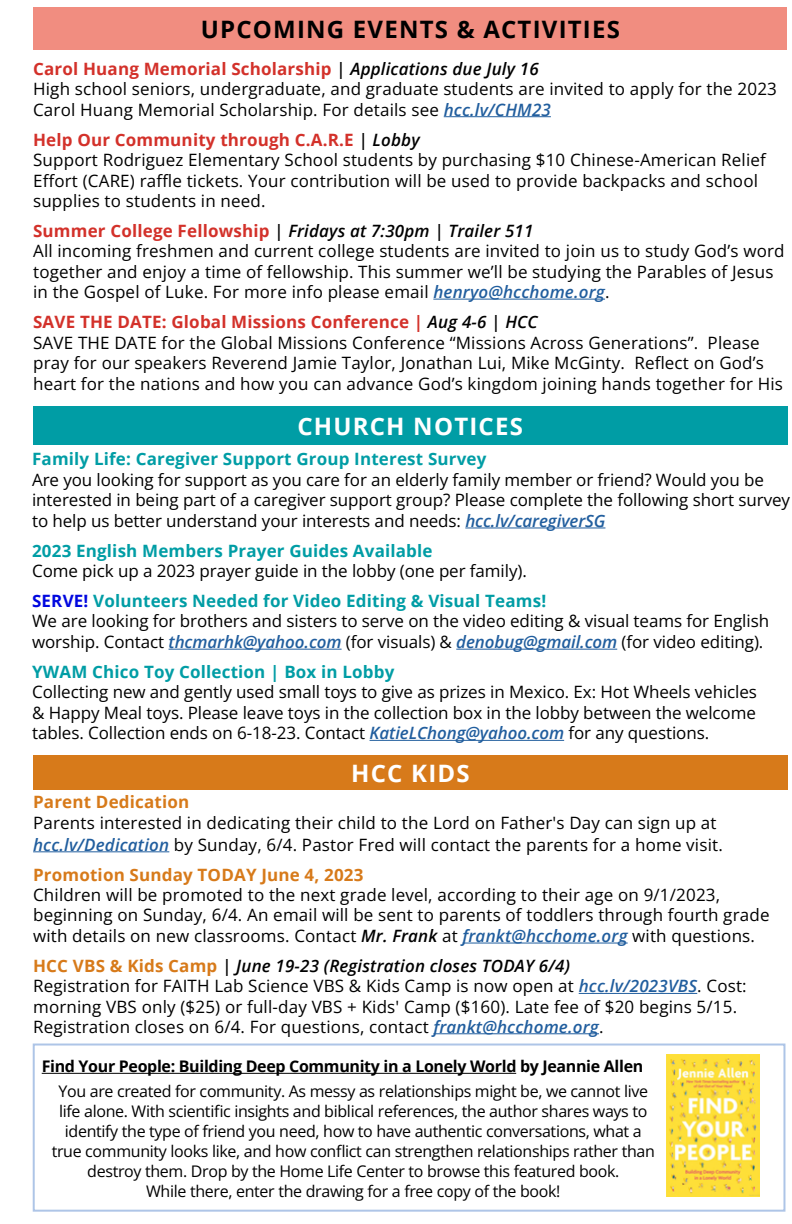
<style>
.page{position:relative;width:792px;height:1224px;background:#fff}
.page>*{position:absolute;margin:0;border:0;box-sizing:border-box;transform-origin:0 0}
.t1{font:700 24px "Open Sans";letter-spacing:.05em;color:#000}
.t2{font:700 24px "Open Sans";letter-spacing:.05em;color:#fff}
.t3{font:17px/20.4px "Open Sans";letter-spacing:.01em;color:#000}
.t4{font:700 17px "Open Sans";letter-spacing:.01em;color:#009da5}
.t5{font:700 17px "Open Sans";letter-spacing:.01em;color:#d77a1a}
.t6{font:16px/20px "Open Sans";letter-spacing:-.02em;color:#000;text-align:center}
.t7{font:700 16px "Open Sans";letter-spacing:-.02em;color:#000}
.s1{font-weight:700;color:#d3312a}
.s2{font-weight:600;font-style:italic}
.s3{font-style:italic;color:#215e9e}
.s4{font-weight:600;font-style:italic;color:#215e9e}
.s5{font-weight:700;color:#0007df}
.s6{font-weight:700;color:#009da5}
.s7{font-weight:700;color:#d77a1a}
</style>
<div class="page">
<div style="left:34px;top:8px;width:753px;height:42px;background:#f18d80"></div>
<div style="left:33px;top:1044px;width:752px;height:168px;background:#fff;border:2px solid #aec5e7"></div>
<hr style="left:42px;top:1073px;width:474px;height:1px;background:#000">
<img style="left:667px;top:1055px;width:93px;height:141px">
<div style="left:33px;top:407px;width:754px;height:38px;background:#009da5"></div>
<hr style="left:465px;top:528px;width:140px;height:1px;background:#215e9e">
<hr style="left:169px;top:649px;width:173px;height:1px;background:#215e9e">
<hr style="left:456px;top:649px;width:161px;height:1px;background:#215e9e">
<hr style="left:370px;top:740px;width:194px;height:1px;background:#215e9e">
<hr style="left:444px;top:116px;width:107px;height:1px;background:#215e9e">
<hr style="left:433px;top:299px;width:172px;height:1px;background:#215e9e">
<div style="left:33px;top:755px;width:755px;height:34px;background:#d77a1a"></div>
<hr style="left:33px;top:851px;width:136px;height:1px;background:#215e9e">
<hr style="left:463px;top:943px;width:165px;height:1px;background:#215e9e">
<hr style="left:579px;top:993px;width:118px;height:1px;background:#215e9e">
<hr style="left:433px;top:1033px;width:166px;height:1px;background:#215e9e">
<h1 class="t1" style="left:201px;top:12px;width:421px">UPCOMING EVENTS &amp; ACTIVITIES</h1>
<p class="t3" style="left:33px;top:58px;width:745px"><span class="s1">Carol Huang Memorial Scholarship</span> <span class="s2">| Applications due July 16<br></span>High school seniors, undergraduate, and graduate students are invited to apply for the 2023<br>Carol Huang Memorial Scholarship. For details see <span class="s3">hcc.lv/CHM23</span></p>
<p class="t3" style="left:33px;top:129px;width:734px"><span class="s1">Help Our Community through C.A.R.E</span> <span class="s2">| Lobby<br></span>Support Rodriguez Elementary School students by purchasing $10 Chinese-American Relief Effort (CARE) raffle tickets. Your contribution will be used to provide backpacks and school supplies to students in need.</p>
<p class="t3" style="left:33px;top:220px;width:753px"><span class="s1">Summer College Fellowship</span> <span class="s2">| Fridays at 7:30pm | Trailer 511<br></span>All incoming freshmen and current college students are invited to join us to study God’s word together and enjoy a time of fellowship. This summer we’ll be studying the Parables of Jesus in the Gospel of Luke. For more info please email <span class="s3">henryo@hcchome.org</span>.</p>
<p class="t3" style="left:33px;top:312px;width:751px"><span class="s1">SAVE THE DATE: Global Missions Conference |</span> <span class="s2">Aug 4-6 | HCC<br></span>SAVE THE DATE for the Global Missions Conference “Missions Across Generations”. Please pray for our speakers Reverend Jamie Taylor, Jonathan Lui, Mike McGinty. Reflect on God’s heart for the nations and how you can advance God’s kingdom joining hands together for His</p>
<h1 class="t2" style="left:297px;top:409px;width:227px">CHURCH NOTICES</h1>
<p class="t4" style="left:32px;top:447px;width:456px">Family Life: Caregiver Support Group Interest Survey</p>
<p class="t3" style="left:32px;top:469px;width:760px">Are you looking for support as you care for an elderly family member or friend? Would you be interested in being part of a caregiver support group? Please complete the following short survey to help us better understand your interests and needs: <span class="s4">hcc.lv/caregiverSG</span></p>
<p class="t4" style="left:32px;top:539px;width:402px">2023 English Members Prayer Guides Available</p>
<p class="t3" style="left:32px;top:555px;width:516px;line-height:30px">Come pick up a 2023 prayer guide in the lobby (one per family).<br><span class="s5">SERVE!</span> <span class="s6">Volunteers Needed for Video Editing &amp; Visual Teams!</span></p>
<p class="t3" style="left:32px;top:611px;width:739px">We are looking for brothers and sisters to serve on the video editing &amp; visual teams for English worship. Contact <span class="s4">thcmarhk@yahoo.com</span> (for visuals) &amp; <span class="s4">denobug@gmail.com</span> (for video editing).</p>
<p class="t4" style="left:32px;top:660px;width:364px">YWAM Chico Toy Collection | Box in Lobby</p>
<p class="t3" style="left:32px;top:682px;width:727px;text-align:justify">Collecting new and gently used small toys to give as prizes in Mexico. Ex: Hot Wheels vehicles &amp; Happy Meal toys. Please leave toys in the collection box in the lobby between the welcome tables. Collection ends on 6-18-23. Contact <span class="s4">KatieLChong@yahoo.com</span> for any questions.</p>
<h1 class="t2" style="left:351px;top:756px;width:120px">HCC KIDS</h1>
<p class="t5" style="left:33px;top:790px;width:158px">Parent Dedication</p>
<p class="t3" style="left:33px;top:811px;width:691px;line-height:22px">Parents interested in dedicating their child to the Lord on Father's Day can sign up at <span class="s4">hcc.lv/Dedication</span> by Sunday, 6/4. Pastor Fred will contact the parents for a home visit.</p>
<p class="t5" style="left:33px;top:862px;width:332px">Promotion Sunday TODAY June 4, 2023</p>
<p class="t3" style="left:33px;top:884px;width:738px">Children will be promoted to the next grade level, according to their age on 9/1/2023, beginning on Sunday, 6/4. An email will be sent to parents of toddlers through fourth grade with details on new classrooms. Contact <span class="s2">Mr. Frank</span> at <span class="s4">frankt@hcchome.org</span> with questions.</p>
<p class="t3" style="left:33px;top:955px;width:715px"><span class="s7">HCC VBS &amp; Kids Camp</span> <span class="s2">| June 19-23 (Registration closes TODAY 6/4)<br></span>Registration for FAITH Lab Science VBS &amp; Kids Camp is now open at <span class="s4">hcc.lv/2023VBS</span>. Cost: morning VBS only ($25) or full-day VBS + Kids' Camp ($160). Late fee of $20 begins 5/15.<br>Registration closes on 6/4. For questions, contact <span class="s3">frankt@hcchome.org</span>.</p>
<p class="t7" style="left:42px;top:1055px;width:603px">Find Your People: Building Deep Community in a Lonely World by Jeannie Allen</p>
<p class="t6" style="left:52px;top:1081px;width:605px">You are created for community. As messy as relationships might be, we cannot live life alone. With scientific insights and biblical references, the author shares ways to identify the type of friend you need, how to have authentic conversations, what a true community looks like, and how conflict can strengthen relationships rather than destroy them. Drop by the Home Life Center to browse this featured book.<br>While there, enter the drawing for a free copy of the book!</p>
</div>
